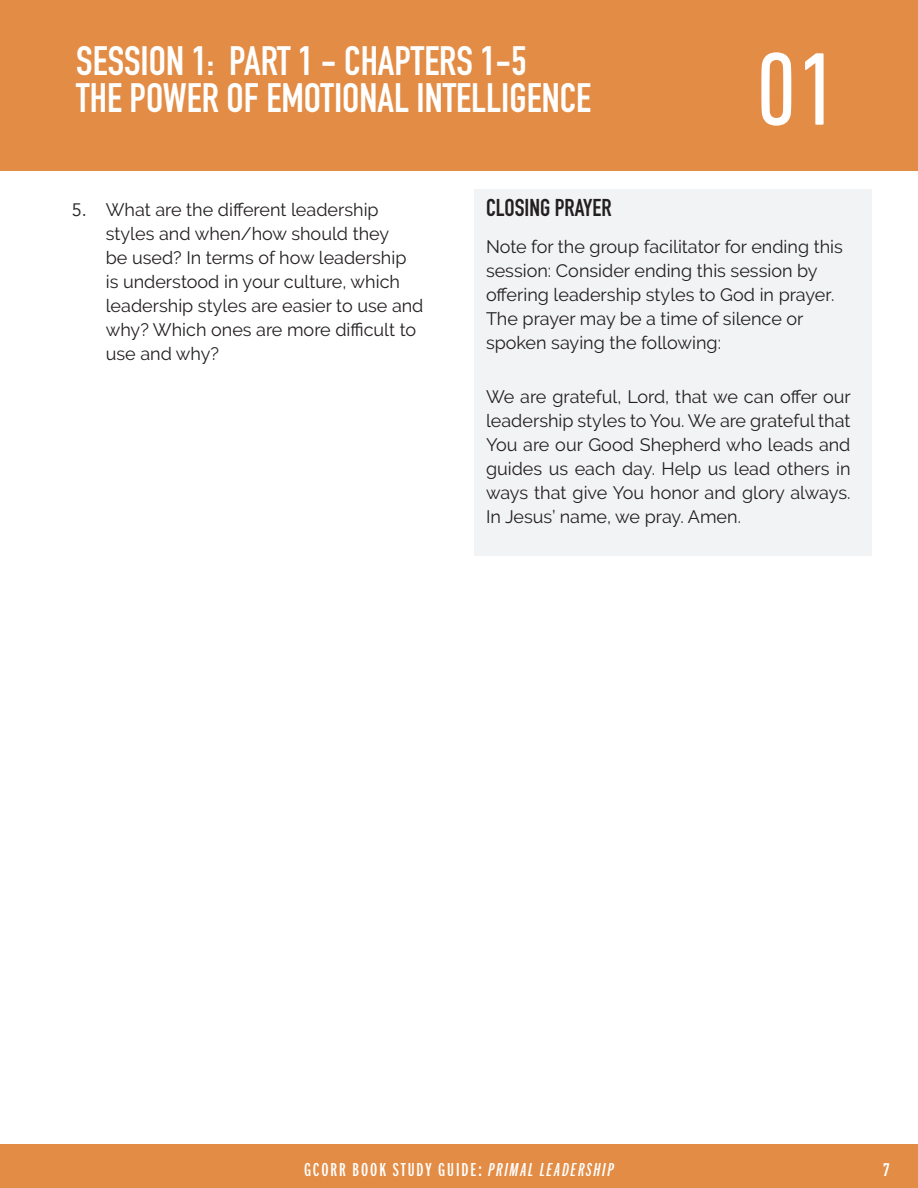
<style>
.page{position:relative;width:918px;height:1188px;background:#fff}
.page>*{position:absolute;margin:0;border:0;box-sizing:border-box;transform-origin:0 0}
.t1{font:condensed 105px "DIN Next LT Pro";color:#fff}
.t2{font:700 40.5px/37.5px "DIN Condensed";color:#fff}
.MAIN_BODY_TEXT_-_NUMBERS{font:700 24px "DIN Condensed";color:#231f20}
.t3{font:500 19.5px "Franklin Comp ITC Pro";letter-spacing:.1em;color:#fff}
.MAIN_BODY_TEXT_-_NUMBERS-2{font:18px/24px "Raleway";color:#231f20}
.t4{font:700 18px "DIN Condensed";color:#fff}
.s1{font-family:"Avenir"}
.s2{font-style:italic}
</style>
<div class="page">
<div style="left:474px;top:189px;width:398px;height:366px;background:#f2f3f4"></div>
<div style="left:0;top:0;width:918px;height:171px;background:#e38c45"></div>
<div style="left:0;top:1144px;width:918px;height:44px;background:#e38c45"></div>
<p class="t2" style="left:76px;top:42px;width:516px">SESSION 1: PART 1 - CHAPTERS 1-5<br>THE POWER OF EMOTIONAL INTELLIGENCE</p>
<p class="t1" style="left:756px;top:30px;width:83px">01</p>
<p class="MAIN_BODY_TEXT_-_NUMBERS-2" style="left:106px;top:198px;width:319px;text-indent:-34px"><span class="s1">5.</span> What are the different leadership styles and when/how should they<br>be used? In terms of how leadership is understood in your culture, which leadership styles are easier to use and why? Which ones are more difficult to use and why?</p>
<p class="MAIN_BODY_TEXT_-_NUMBERS" style="left:486px;top:192px;width:127px">CLOSING PRAYER</p>
<p class="MAIN_BODY_TEXT_-_NUMBERS-2" style="left:486px;top:234px;width:358px">Note for the group facilitator for ending this session: Consider ending this session by offering leadership styles to God in prayer.<br>The prayer may be a time of silence or spoken saying the following:</p>
<p class="MAIN_BODY_TEXT_-_NUMBERS-2" style="left:486px;top:384px;width:366px;text-align:justify">We are grateful, Lord, that we can offer our leadership styles to You. We are grateful that You are our Good Shepherd who leads and guides us each day. Help us lead others in ways that give You honor and glory always.<br>In Jesus’ name, we pray. Amen.</p>
<p class="t3" style="left:304px;top:1160px;width:311px">GCORR BOOK STUDY GUIDE: <span class="s2">PRIMAL LEADERSHIP</span></p>
<p class="t4" style="left:883px;top:1157px;width:8px">7</p>
</div>
